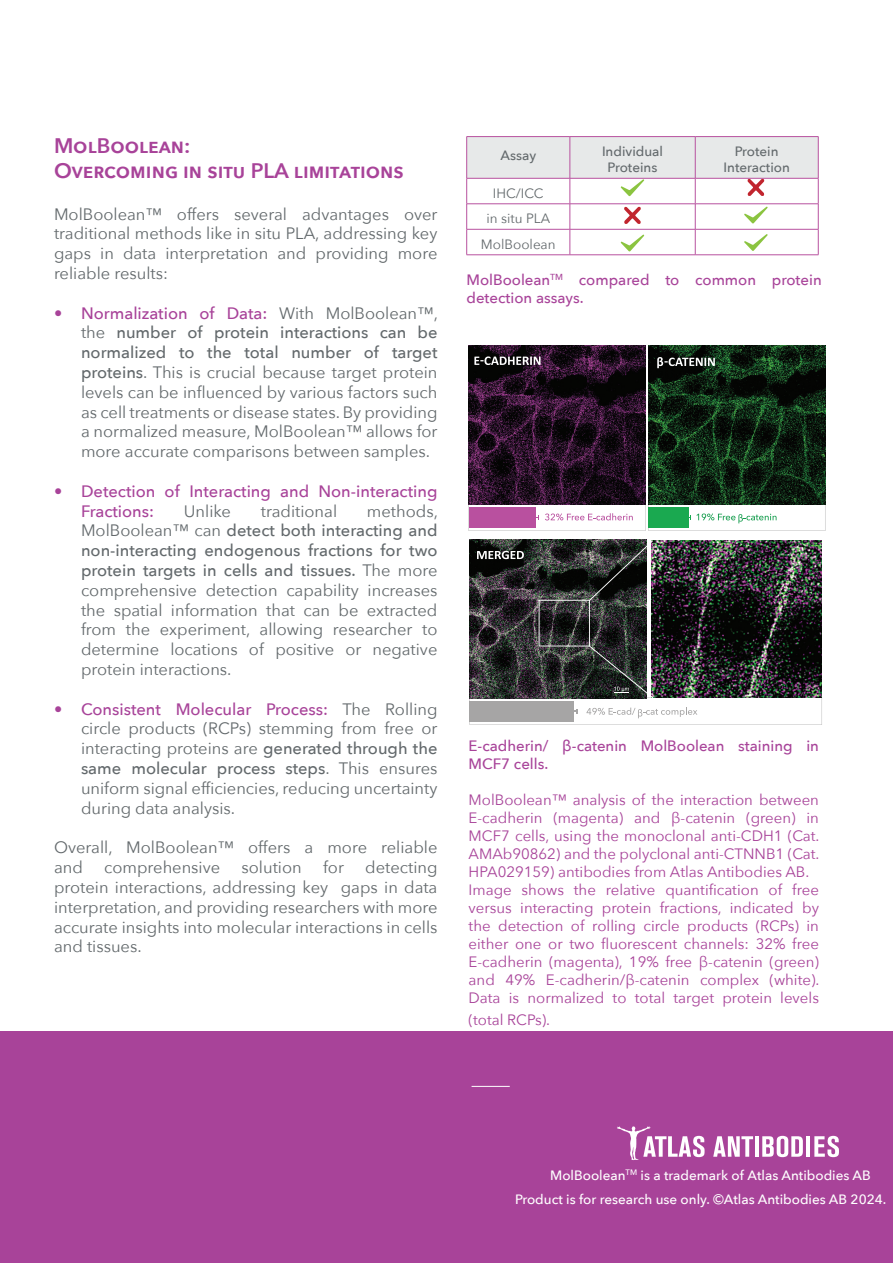
<style>
.page{position:relative;width:893px;height:1263px;background:#fff}
.page>*{position:absolute;margin:0;border:0;box-sizing:border-box;transform-origin:0 0}
.t1{font:600 21px/25.2px "Avenir Next";color:#a84399}
.t2{font:16.5px/19.8px "Avenir Next";color:#63696c;text-align:justify}
.t3{font:500 16.5px/19.8px "Avenir Next";color:#a84399}
.t4{font:15px/18px "Avenir Next";color:#a84399}
.t5{font:500 15px/18px "Avenir Next";color:#a84399}
.t6{font:500 13.5px/24px "Avenir Next";color:#fff}
.t7{font:500 13.5px/16.2px "Avenir Next";color:#63696c;text-align:center}
.t8{font:13.5px/25.5px "Avenir Next";color:#63696c;text-align:center}
.s1{font-weight:500;color:#a84399}
.s2{font-weight:500}
</style>
<div class="page">
<div style="left:0;top:1030px;width:893px;height:233px;background:#a84399"></div>
<svg style="left:713px;top:1136px;width:40px;height:21px"></svg>
<hr style="left:755px;top:1136px;width:4px;height:21px;background:#fff">
<svg style="left:762px;top:1136px;width:41px;height:21px"></svg>
<hr style="left:806px;top:1136px;width:4px;height:21px;background:#fff">
<svg style="left:814px;top:1136px;width:25px;height:21px"></svg>
<svg style="left:617px;top:1126px;width:88px;height:34px"></svg>
<hr style="left:466px;top:136px;width:104px;height:1px;background:#b8529f">
<hr style="left:570px;top:136px;width:125px;height:1px;background:#b8529f">
<hr style="left:695px;top:136px;width:123px;height:1px;background:#b8529f">
<hr style="left:466px;top:255px;width:104px;height:1px;background:#b8529f">
<hr style="left:570px;top:255px;width:125px;height:1px;background:#b8529f">
<hr style="left:695px;top:255px;width:123px;height:1px;background:#b8529f">
<svg style="left:466px;top:137px;width:353px;height:118px"></svg>
<hr style="left:472px;top:1086px;width:38px;height:1px;background:#fff">
<img style="left:469px;top:345px;width:177px;height:158px">
<svg style="left:474px;top:356px;width:66px;height:9px"></svg>
<img style="left:648px;top:346px;width:177px;height:157px">
<svg style="left:657px;top:357px;width:58px;height:11px"></svg>
<svg style="left:469px;top:503px;width:356px;height:28px"></svg>
<img style="left:469px;top:541px;width:353px;height:184px">
<p class="t1" style="left:54px;top:133px;width:351px">MolBoolean:<br>Overcoming in situ PLA limitations</p>
<p class="t2" style="left:54px;top:203px;width:385px">MolBoolean™ offers several advantages over traditional methods like in situ PLA, addressing key gaps in data interpretation and providing more reliable results:</p>
<p class="t2" style="left:81px;top:302px;width:358px;text-indent:-27px"><span class="s1">• Normalization of Data:</span> With MolBoolean™, the <span class="s2">number of protein interactions can be normalized to the total number of target proteins</span>. This is crucial because target protein levels can be influenced by various factors such as cell treatments or disease states. By providing a normalized measure, MolBoolean™ allows for more accurate comparisons between samples.</p>
<p class="t3" style="left:81px;top:481px;width:358px;text-indent:-27px">• Detection of Interacting and Non-interacting<br>Fractions:</p>
<p class="t2" style="left:81px;top:500px;width:358px;text-indent:286px">methods, MolBoolean™ can <span class="s2">detect both interacting and non-interacting endogenous fractions for two protein targets in cells and tissues.</span> The more comprehensive detection capability increases the spatial information that can be extracted from the experiment, allowing researcher to determine locations of positive or negative protein interactions.</p>
<p class="t2" style="left:81px;top:698px;width:358px;text-indent:-27px"><span class="s1">• Consistent Molecular Process:</span> The Rolling circle products (RCPs) stemming from free or interacting proteins are <span class="s2">generated through the same molecular process steps</span>. This ensures uniform signal efficiencies, reducing uncertainty during data analysis.</p>
<p class="t2" style="left:54px;top:837px;width:385px">Overall, MolBoolean™ offers a more reliable and</p>
<p class="t2" style="left:184px;top:500px;width:49px">Unlike</p>
<p class="t2" style="left:261px;top:500px;width:78px">traditional</p>
<p class="t2" style="left:104px;top:857px;width:118px">comprehensive</p>
<p class="t2" style="left:242px;top:857px;width:62px">solution</p>
<p class="t2" style="left:323px;top:857px;width:22px">for</p>
<p class="t2" style="left:54px;top:857px;width:385px;text-indent:311px">detecting protein interactions, addressing key gaps in data interpretation, and providing researchers with more accurate insights into molecular interactions in cells and tissues.</p>
<p class="t7" style="left:500px;top:147px;width:37px">Assay</p>
<p class="t7" style="left:602px;top:143px;width:63px">Individual<br>Proteins</p>
<p class="t7" style="left:723px;top:143px;width:68px">Protein<br>Interaction</p>
<p class="t8" style="left:481px;top:180px;width:76px">IHC/ICC<br>in situ PLA<br>MolBoolean</p>
<p class="t5" style="left:466px;top:271px;width:357px">MolBoolean<sup>TM</sup> compared to common protein detection assays.</p>
<p class="t5" style="left:469px;top:736px;width:352px">E-cadherin/ β-catenin MolBoolean staining in<br>MCF7 cells.</p>
<p class="t4" style="left:469px;top:790px;width:352px">MolBoolean™ analysis of the interaction between E-cadherin (magenta) and β-catenin (green) in MCF7 cells, using the monoclonal anti-CDH1 (Cat.<br>AMAb90862) and the polyclonal anti-CTNNB1 (Cat.<br>HPA029159) antibodies from Atlas Antibodies AB.<br>Image shows the relative quantification of free versus interacting protein fractions, indicated by the detection of rolling circle products (RCPs) in either one or two fluorescent channels: 32% free E-cadherin (magenta), 19% free β-catenin (green) and 49% E-cadherin/β-catenin complex (white).<br>Data is normalized to total target protein levels</p>
<p class="t4" style="left:469px;top:1010px;width:83px">(total RCPs).</p>
<p class="t6" style="left:515px;top:1163px;width:373px;text-indent:35px">MolBoolean<sup>TM</sup> is a trademark of Atlas Antibodies AB<br>Product is for research use only. ©Atlas Antibodies AB 2024.</p>
</div>
